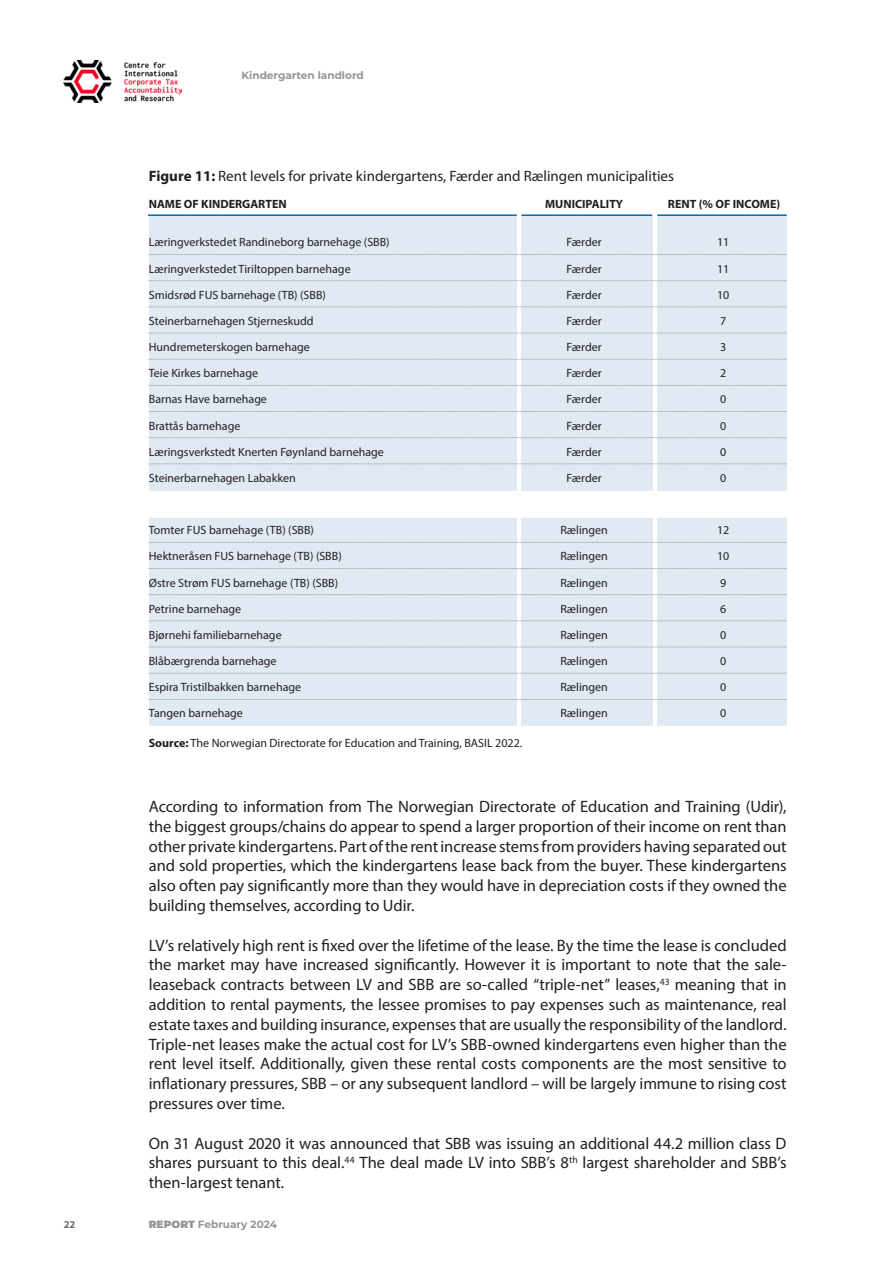
<style>
.page{position:relative;width:893px;height:1263px;background:#fff}
.page>*{position:absolute;margin:0;border:0;box-sizing:border-box;transform-origin:0 0}
.t1{font:16.5px/19.8px "Myriad Pro";letter-spacing:-.005em;color:#231f20;text-align:justify}
.t2{font:15px "Myriad Pro";color:#231f20}
.t3{font:12px "Myriad Pro";color:#231f20}
.t4{font:700 12px "Myriad Pro";color:#231f20}
.t5{font:700 10.5px "Montserrat";color:#939598}
.t6{font:700 10.5px "Myriad Pro";color:#6c6d70}
.s1{font-weight:700}
.s2{font-weight:900}
</style>
<div class="page">
<img style="left:64px;top:60px;width:118px;height:43px">
<div style="left:149px;top:215px;width:368px;height:276px;background:#e1e9f3"></div>
<div style="left:521px;top:215px;width:131px;height:276px;background:#e1e9f3"></div>
<div style="left:657px;top:215px;width:130px;height:276px;background:#e1e9f3"></div>
<div style="left:149px;top:518px;width:368px;height:208px;background:#e1e9f3"></div>
<div style="left:521px;top:518px;width:131px;height:208px;background:#e1e9f3"></div>
<div style="left:657px;top:518px;width:130px;height:208px;background:#e1e9f3"></div>
<svg style="left:149px;top:254px;width:638px;height:1px"></svg>
<svg style="left:149px;top:280px;width:638px;height:1px"></svg>
<svg style="left:150px;top:307px;width:636px;height:1px"></svg>
<svg style="left:149px;top:333px;width:638px;height:1px"></svg>
<svg style="left:149px;top:359px;width:638px;height:1px"></svg>
<svg style="left:149px;top:385px;width:638px;height:1px"></svg>
<svg style="left:149px;top:411px;width:638px;height:1px"></svg>
<svg style="left:149px;top:437px;width:638px;height:1px"></svg>
<svg style="left:150px;top:464px;width:636px;height:1px"></svg>
<svg style="left:149px;top:542px;width:638px;height:1px"></svg>
<svg style="left:149px;top:568px;width:638px;height:1px"></svg>
<svg style="left:149px;top:594px;width:638px;height:1px"></svg>
<svg style="left:150px;top:621px;width:636px;height:1px"></svg>
<svg style="left:149px;top:647px;width:638px;height:1px"></svg>
<svg style="left:149px;top:673px;width:638px;height:1px"></svg>
<svg style="left:149px;top:699px;width:638px;height:1px"></svg>
<hr style="left:149px;top:214px;width:368px;height:2px;background:#006ba6">
<hr style="left:521px;top:214px;width:131px;height:2px;background:#006ba6">
<hr style="left:657px;top:214px;width:130px;height:2px;background:#006ba6">
<p class="t6" style="left:64px;top:1217px;width:13px">22</p>
<p class="t5" style="left:242px;top:68px;width:124px">Kindergarten landlord</p>
<p class="t2" style="left:149px;top:167px;width:527px"><span class="s1">Figure 11:</span> Rent levels for private kindergartens, Færder and Rælingen municipalities</p>
<p class="t4" style="left:149px;top:197px;width:139px">NAME OF KINDERGARTEN</p>
<p class="t4" style="left:545px;top:197px;width:80px">MUNICIPALITY</p>
<p class="t4" style="left:668px;top:197px;width:114px">RENT (% OF INCOME)</p>
<p class="t3" style="left:149px;top:235px;width:242px">Læringverkstedet Randineborg barnehage (SBB)</p>
<p class="t3" style="left:567px;top:235px;width:37px">Færder</p>
<p class="t3" style="left:717px;top:235px;width:14px">11</p>
<p class="t3" style="left:149px;top:261px;width:203px">Læringverkstedet Tiriltoppen barnehage</p>
<p class="t3" style="left:567px;top:261px;width:37px">Færder</p>
<p class="t3" style="left:717px;top:261px;width:14px">11</p>
<p class="t3" style="left:149px;top:287px;width:179px">Smidsrød FUS barnehage (TB) (SBB)</p>
<p class="t3" style="left:567px;top:287px;width:37px">Færder</p>
<p class="t3" style="left:717px;top:287px;width:14px">10</p>
<p class="t3" style="left:149px;top:313px;width:166px">Steinerbarnehagen Stjerneskudd</p>
<p class="t3" style="left:567px;top:313px;width:37px">Færder</p>
<p class="t3" style="left:720px;top:313px;width:8px">7</p>
<p class="t3" style="left:149px;top:340px;width:162px">Hundremeterskogen barnehage</p>
<p class="t3" style="left:567px;top:340px;width:37px">Færder</p>
<p class="t3" style="left:720px;top:340px;width:8px">3</p>
<p class="t3" style="left:149px;top:366px;width:111px">Teie Kirkes barnehage</p>
<p class="t3" style="left:567px;top:366px;width:37px">Færder</p>
<p class="t3" style="left:720px;top:366px;width:8px">2</p>
<p class="t3" style="left:149px;top:392px;width:120px">Barnas Have barnehage</p>
<p class="t3" style="left:567px;top:392px;width:37px">Færder</p>
<p class="t3" style="left:720px;top:392px;width:8px">0</p>
<p class="t3" style="left:149px;top:418px;width:93px">Brattås barnehage</p>
<p class="t3" style="left:567px;top:418px;width:37px">Færder</p>
<p class="t3" style="left:720px;top:418px;width:8px">0</p>
<p class="t3" style="left:149px;top:444px;width:236px">Læringsverkstedt Knerten Føynland barnehage</p>
<p class="t3" style="left:567px;top:444px;width:37px">Færder</p>
<p class="t3" style="left:720px;top:444px;width:8px">0</p>
<p class="t3" style="left:149px;top:470px;width:149px">Steinerbarnehagen Labakken</p>
<p class="t3" style="left:567px;top:470px;width:37px">Færder</p>
<p class="t3" style="left:720px;top:470px;width:8px">0</p>
<p class="t3" style="left:149px;top:523px;width:167px">Tomter FUS barnehage (TB) (SBB)</p>
<p class="t3" style="left:560px;top:523px;width:49px">Rælingen</p>
<p class="t3" style="left:717px;top:523px;width:14px">12</p>
<p class="t3" style="left:149px;top:549px;width:194px">Hektneråsen FUS barnehage (TB) (SBB)</p>
<p class="t3" style="left:560px;top:549px;width:49px">Rælingen</p>
<p class="t3" style="left:717px;top:549px;width:14px">10</p>
<p class="t3" style="left:149px;top:575px;width:191px">Østre Strøm FUS barnehage (TB) (SBB)</p>
<p class="t3" style="left:560px;top:575px;width:49px">Rælingen</p>
<p class="t3" style="left:720px;top:575px;width:8px">9</p>
<p class="t3" style="left:149px;top:601px;width:94px">Petrine barnehage</p>
<p class="t3" style="left:560px;top:601px;width:49px">Rælingen</p>
<p class="t3" style="left:720px;top:601px;width:8px">6</p>
<p class="t3" style="left:149px;top:627px;width:134px">Bjørnehi familiebarnehage</p>
<p class="t3" style="left:560px;top:627px;width:49px">Rælingen</p>
<p class="t3" style="left:720px;top:627px;width:8px">0</p>
<p class="t3" style="left:149px;top:654px;width:129px">Blåbærgrenda barnehage</p>
<p class="t3" style="left:560px;top:654px;width:49px">Rælingen</p>
<p class="t3" style="left:720px;top:654px;width:8px">0</p>
<p class="t3" style="left:149px;top:680px;width:154px">Espira Tristilbakken barnehage</p>
<p class="t3" style="left:560px;top:680px;width:49px">Rælingen</p>
<p class="t3" style="left:720px;top:680px;width:8px">0</p>
<p class="t3" style="left:149px;top:706px;width:95px">Tangen barnehage</p>
<p class="t3" style="left:560px;top:706px;width:49px">Rælingen</p>
<p class="t3" style="left:720px;top:706px;width:8px">0</p>
<p class="t3" style="left:149px;top:736px;width:375px"><span class="s1">Source:</span> The Norwegian Directorate for Education and Training, BASIL 2022.</p>
<p class="t1" style="left:149px;top:796px;width:639px">According to information from The Norwegian Directorate of Education and Training (Udir), the biggest groups/chains do appear to spend a larger proportion of their income on rent than other private kindergartens. Part of the rent increase stems from providers having separated out and sold properties, which the kindergartens lease back from the buyer. These kindergartens also often pay significantly more than they would have in depreciation costs if they owned the building themselves, according to Udir.</p>
<p class="t1" style="left:149px;top:935px;width:639px">LV’s relatively high rent is fixed over the lifetime of the lease. By the time the lease is concluded the market may have increased significantly. However it is important to note that the sale&shy;leaseback contracts between LV and SBB are so-called “triple-net” leases,<sup>43</sup> meaning that in addition to rental payments, the lessee promises to pay expenses such as maintenance, real estate taxes and building insurance, expenses that are usually the responsibility of the landlord.<br>Triple-net leases make the actual cost for LV’s SBB-owned kindergartens even higher than the rent level itself. Additionally, given these rental costs components are the most sensitive to inflationary pressures, SBB – or any subsequent landlord – will be largely immune to rising cost pressures over time.</p>
<p class="t1" style="left:149px;top:1133px;width:639px">On 31 August 2020 it was announced that SBB was issuing an additional 44.2 million class D shares pursuant to this deal.<sup>44</sup> The deal made LV into SBB’s 8<sup>th</sup> largest shareholder and SBB’s then-largest tenant.</p>
<p class="t5" style="left:149px;top:1216px;width:130px"><span class="s2">REPORT</span> February 2024</p>
</div>
